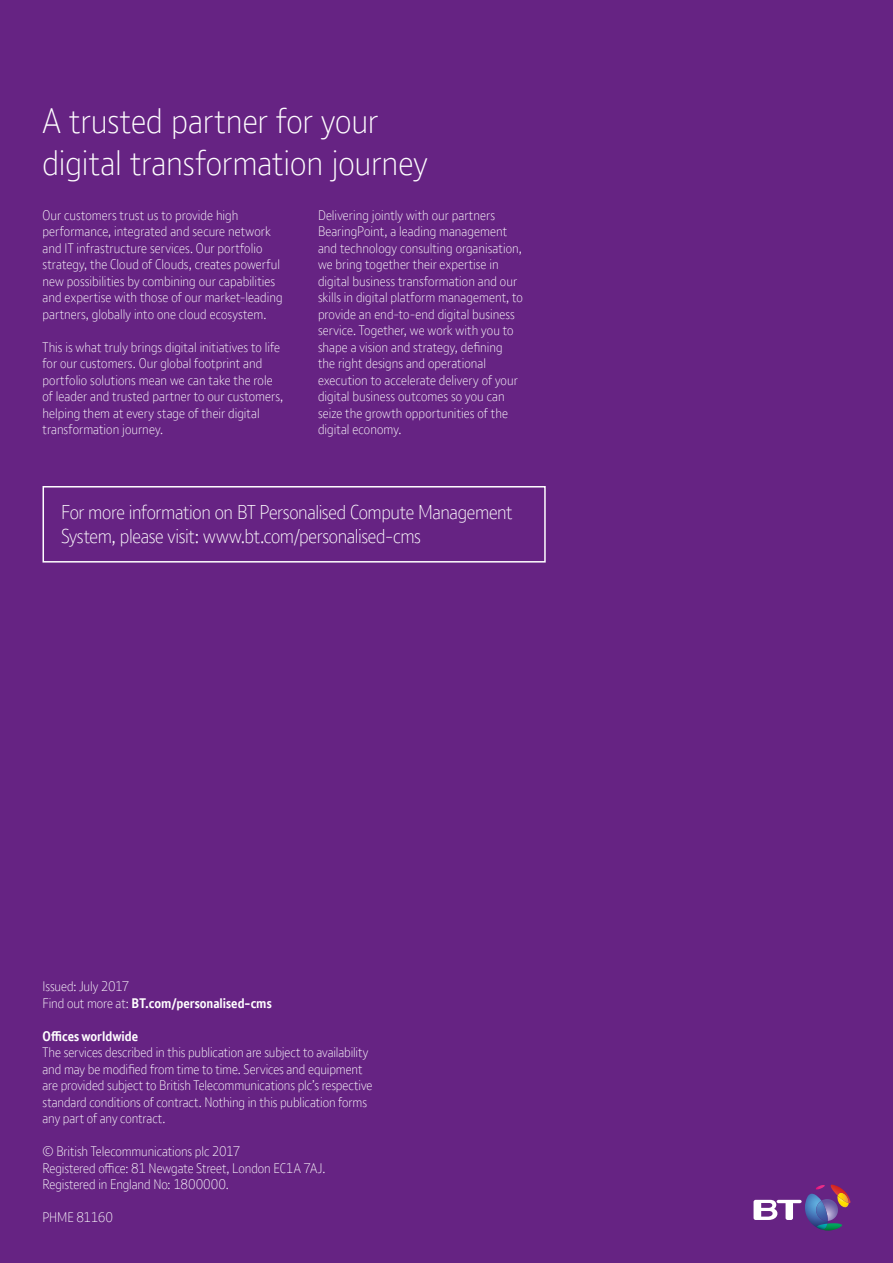
<style>
.page{position:relative;width:893px;height:1263px;background:#662383}
.page>*{position:absolute;margin:0;border:0;box-sizing:border-box;transform-origin:0 0}
.Document_title_BT_Li{font:300 34.5px/41.2px "BT Font";color:#fff}
.Pull_outs_BT_Light_1{font:300 19.5px/24px "BT Font";letter-spacing:-.02em;color:#fff}
.Body_copy{font:300 13.5px/16.5px "BT Font";letter-spacing:.005em;color:#fff}
.Body_subhead_BT_Bold{font:300 13.5px/16.5px "BT Font";letter-spacing:-.005em;color:#fff}
.s1{font-weight:700}
</style>
<div class="page">
<svg style="left:753px;top:1184px;width:97px;height:46px"></svg>
<div style="left:43px;top:486px;width:503px;height:76px;border:2px solid #fff"></div>
<p class="Document_title_BT_Li" style="left:43px;top:100px;width:387px">A trusted partner for your digital transformation journey</p>
<p class="Body_copy" style="left:43px;top:206px;width:242px">Our customers trust us to provide high performance, integrated and secure network and IT infrastructure services. Our portfolio strategy, the Cloud of Clouds, creates powerful new possibilities by combining our capabilities and expertise with those of our market-leading partners, globally into one cloud ecosystem.</p>
<p class="Body_copy" style="left:43px;top:338px;width:242px">This is what truly brings digital initiatives to life for our customers. Our global footprint and portfolio solutions mean we can take the role of leader and trusted partner to our customers, helping them at every stage of their digital transformation journey.</p>
<p class="Body_copy" style="left:318px;top:206px;width:207px">Delivering jointly with our partners BearingPoint, a leading management and technology consulting organisation, we bring together their expertise in digital business transformation and our skills in digital platform management, to provide an end-to-end digital business service. Together, we work with you to shape a vision and strategy, defining the right designs and operational execution to accelerate delivery of your digital business outcomes so you can seize the growth opportunities of the digital economy.</p>
<p class="Pull_outs_BT_Light_1" style="left:61px;top:500px;width:453px">For more information on BT Personalised Compute Management<br>System, please visit: www.bt.com/personalised-cms</p>
<p class="Body_subhead_BT_Bold" style="left:43px;top:978px;width:231px">Issued: July 2017<br>Find out more at: <span class="s1">BT.com/personalised-cms</span></p>
<p class="Body_subhead_BT_Bold" style="left:43px;top:1028px;width:331px"><span class="s1">Offices worldwide<br></span>The services described in this publication are subject to availability and may be modified from time to time. Services and equipment are provided subject to British Telecommunications plc’s respective standard conditions of contract. Nothing in this publication forms any part of any contract.</p>
<p class="Body_subhead_BT_Bold" style="left:43px;top:1143px;width:284px">© British Telecommunications plc 2017<br>Registered office: 81 Newgate Street, London EC1A 7AJ.<br>Registered in England No: 1800000.</p>
<p class="Body_subhead_BT_Bold" style="left:43px;top:1209px;width:72px">PHME 81160</p>
</div>
